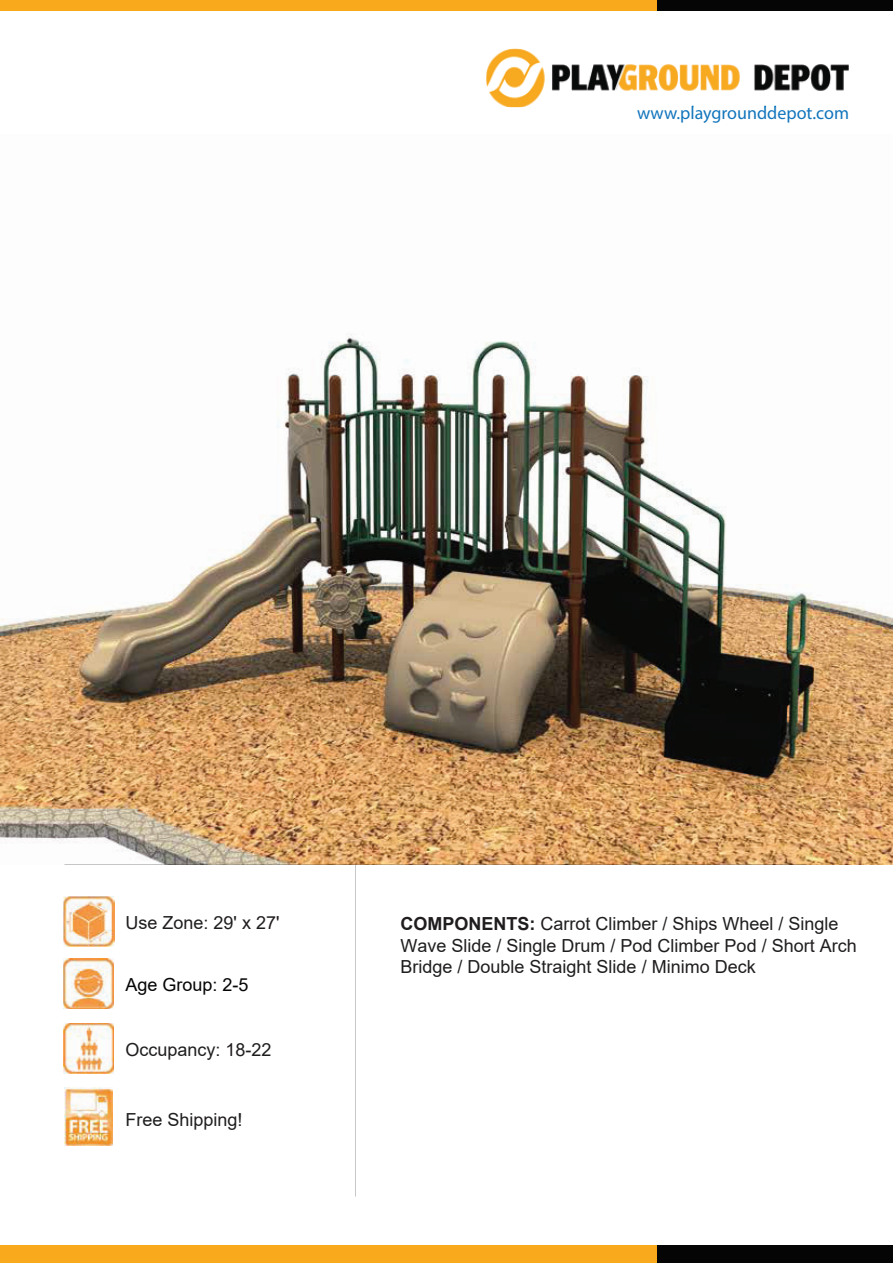
<style>
.page{position:relative;width:893px;height:1263px;background:#fff}
.page>*{position:absolute;margin:0;border:0;box-sizing:border-box;transform-origin:0 0}
.t1{font:18px/21.6px "Arial";color:#201d1e}
.t2{font:18px "Myriad Pro";color:#1275bc}
.t3{font:18px "Arial";color:#040504}
.s1{font-weight:700}
</style>
<div class="page">
<div style="left:0;top:1245px;width:674px;height:18px;background:#f9a91c"></div>
<div style="left:658px;top:1245px;width:235px;height:18px;background:#040504"></div>
<div style="left:0;top:0;width:674px;height:11px;background:#f9a91c"></div>
<div style="left:658px;top:0;width:235px;height:11px;background:#040504"></div>
<img style="left:486px;top:49px;width:363px;height:58px">
<img style="left:692px;top:106px;width:84px;height:1px">
<img style="left:0;top:334px;width:893px;height:530px">
<img style="left:63px;top:896px;width:51px;height:50px">
<img style="left:63px;top:959px;width:51px;height:50px">
<img style="left:64px;top:1023px;width:50px;height:50px">
<img style="left:65px;top:1087px;width:48px;height:58px">
<p class="t2" style="left:637px;top:101px;width:213px">www.playgrounddepot.com</p>
<p class="t1" style="left:125px;top:911px;width:155px">Use Zone: 29' x 27'</p>
<p class="t3" style="left:125px;top:972px;width:125px">Age Group: 2-5</p>
<p class="t1" style="left:125px;top:1039px;width:148px">Occupancy: 18-22</p>
<p class="t1" style="left:125px;top:1109px;width:119px">Free Shipping!</p>
<p class="t1" style="left:401px;top:913px;width:458px"><span class="s1">COMPONENTS:</span> Carrot Climber / Ships Wheel / Single<br>Wave Slide / Single Drum / Pod Climber Pod / Short Arch<br>Bridge / Double Straight Slide / Minimo Deck</p>
</div>
